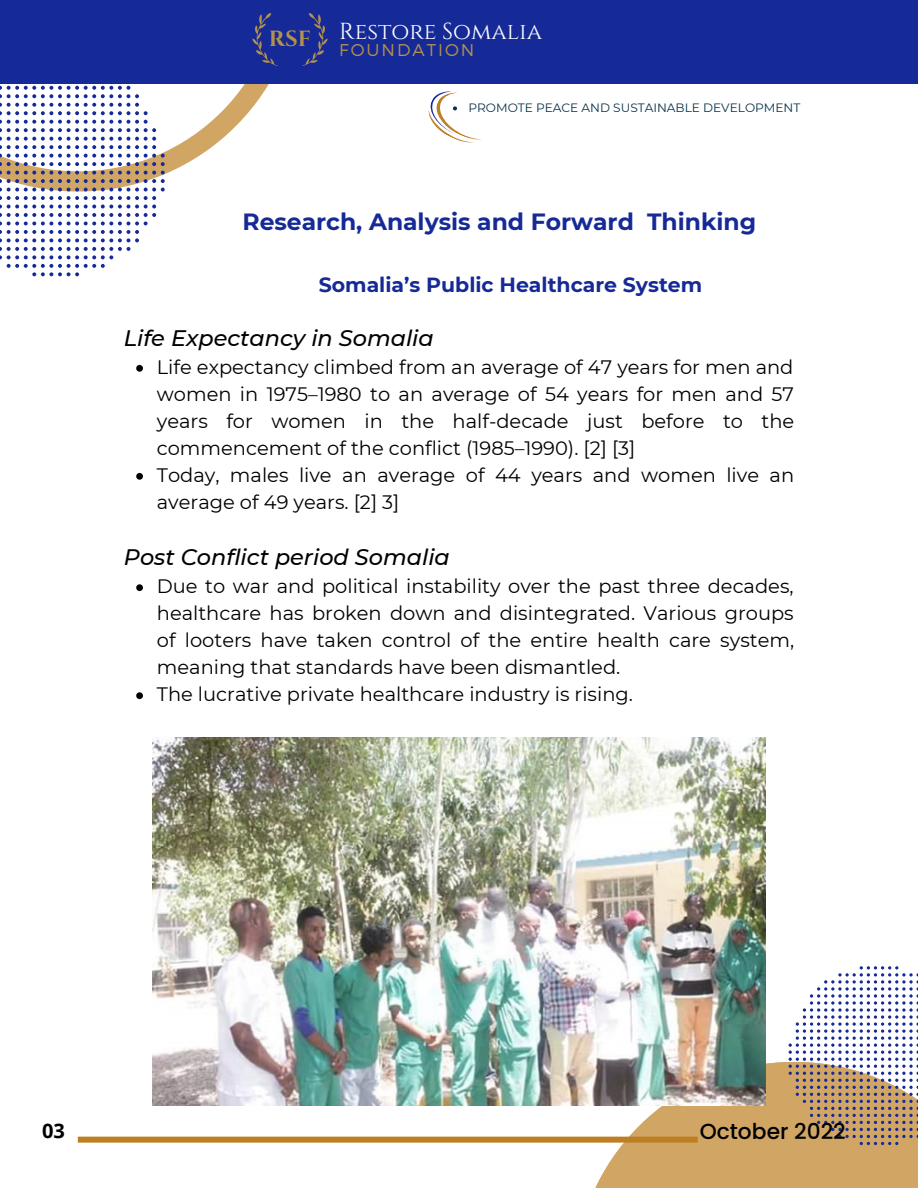
<style>
.page{position:relative;width:918px;height:1188px;background:#fff}
.page>*{position:absolute;margin:0;border:0;box-sizing:border-box;transform-origin:0 0}
.t1{font:700 23.4px "Montserrat";color:#162a97}
.t2{font:23.1px "Cinzel";color:#fff}
.t3{font:italic 500 22.35px "Montserrat";color:#000}
.t4{font:500 21.75px "Poppins";color:#000}
.t5{font:700 20.4px "Montserrat";color:#162a97}
.t6{font:700 20.1px "Open Sans";color:#000}
.t7{font:19.5px/27px "Montserrat";color:#000}
.t8{font:300 16.95px "Montserrat";letter-spacing:.115em;color:#b4914c}
.t9{font:12.15px "Montserrat";color:#08324c}
</style>
<div class="page">
<svg style="left:574px;top:966px;width:344px;height:222px"></svg>
<svg style="left:165px;top:83px;width:136px;height:91px"></svg>
<svg style="left:0;top:83px;width:165px;height:193px"></svg>
<div style="left:78px;top:1137px;width:620px;height:6px;background:#bd7f22"></div>
<div style="left:0;top:0;width:918px;height:83px;background:#162a97"></div>
<svg style="left:252px;top:13px;width:26px;height:53px"></svg>
<svg style="left:302px;top:13px;width:26px;height:53px"></svg>
<img style="left:152px;top:738px;width:614px;height:368px">
<svg style="left:136px;top:365px;width:7px;height:7px"></svg>
<svg style="left:136px;top:473px;width:7px;height:7px"></svg>
<svg style="left:136px;top:584px;width:7px;height:7px"></svg>
<svg style="left:136px;top:692px;width:7px;height:7px"></svg>
<svg style="left:428px;top:91px;width:54px;height:52px"></svg>
<p class="t2" style="left:269px;top:17px;width:275px"><sub>RSF</sub> Restore Somalia</p>
<p class="t8" style="left:339px;top:39px;width:137px">FOUNDATION</p>
<p class="t9" style="left:469px;top:101px;width:333px">PROMOTE PEACE AND SUSTAINABLE DEVELOPMENT</p>
<p class="t1" style="left:242px;top:207px;width:515px">Research, Analysis and Forward Thinking</p>
<p class="t5" style="left:319px;top:272px;width:385px">Somalia’s Public Healthcare System</p>
<p class="t3" style="left:124px;top:324px;width:312px">Life Expectancy in Somalia</p>
<p class="t7" style="left:157px;top:353px;width:639px">Life expectancy climbed from an average of 47 years for men and women in 1975–1980 to an average of 54 years for men and 57 years for women in the half-decade just before to the commencement of the conflict (1985–1990). [2] [3]<br>Today, males live an average of 44 years and women live an average of 49 years. [2] 3]</p>
<p class="t3" style="left:124px;top:544px;width:328px">Post Conflict period Somalia</p>
<p class="t7" style="left:157px;top:573px;width:639px">Due to war and political instability over the past three decades, healthcare has broken down and disintegrated. Various groups of looters have taken control of the entire health care system, meaning that standards have been dismantled.<br>The lucrative private healthcare industry is rising.</p>
<p class="t6" style="left:42px;top:1116px;width:24px">03</p>
<p class="t4" style="left:700px;top:1116px;width:148px">October 2022</p>
</div>
